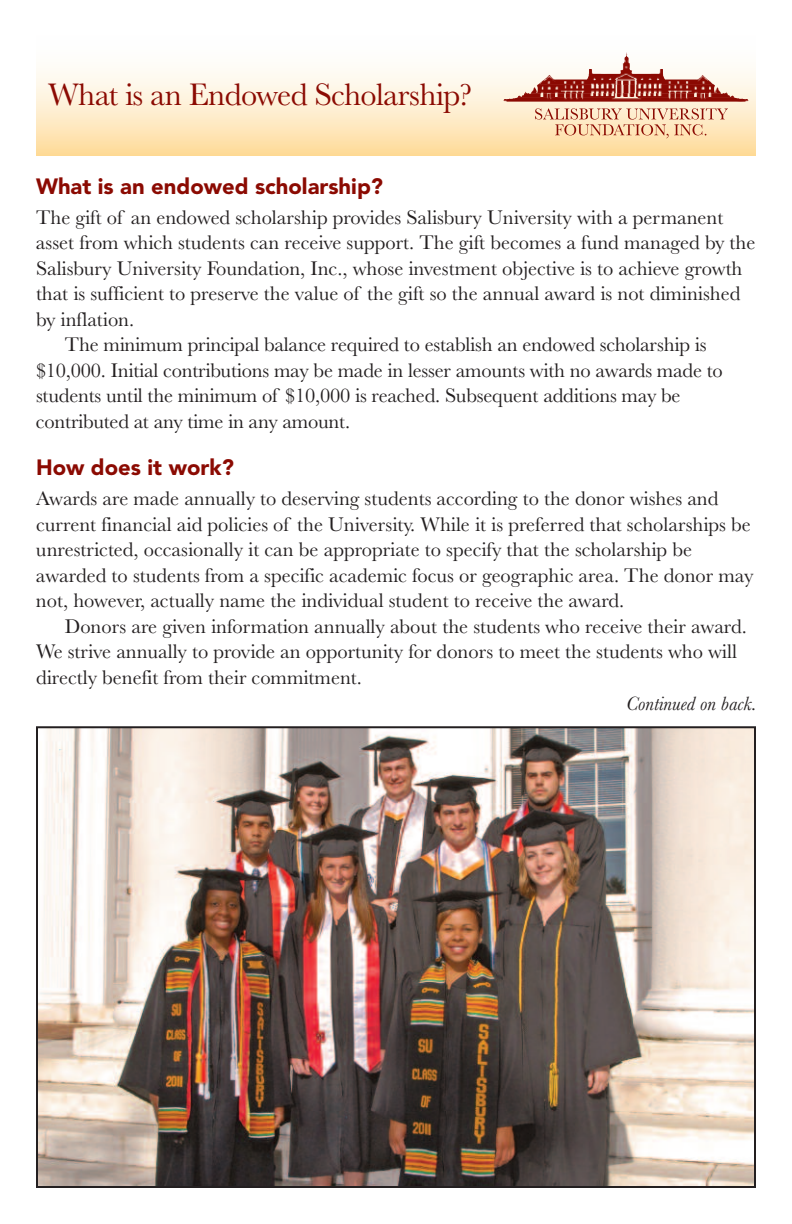
<style>
.page{position:relative;width:792px;height:1224px;background:#fff}
.page>*{position:absolute;margin:0;border:0;box-sizing:border-box;transform-origin:0 0}
.t1{font:32.4px "Baskerville";letter-spacing:-.02em;color:#8b0a02}
.t2{font:900 22px "Avenir LT Com";color:#8b0a02}
.t3{font:20.4px/25.4px "Baskerville";color:#231f20}
.t4{font:italic 20px "Baskerville";color:#231f20}
</style>
<div class="page">
<div style="left:36px;top:36px;width:720px;height:119px;background:linear-gradient(to bottom,#fdffff,#fedfa5)"></div>
<img style="left:503px;top:98px;width:245px;height:3px">
<img style="left:517px;top:93px;width:218px;height:5px">
<img style="left:525px;top:85px;width:202px;height:8px">
<img style="left:538px;top:81px;width:176px;height:4px">
<img style="left:542px;top:52px;width:87px;height:29px">
<svg style="left:535px;top:108px;width:193px;height:30px;background:#ebc5a3"></svg>
<img style="left:39px;top:729px;width:714px;height:456px">
<div style="left:36px;top:726px;width:720px;height:462px;border:2px solid #231f20"></div>
<h1 class="t1" style="left:48px;top:83px;width:426px">What is an Endowed Scholarship?</h1>
<p class="t2" style="left:36px;top:173px;width:349px">What is an endowed scholarship?</p>
<p class="t3" style="left:36px;top:207px;width:689px">The gift of an endowed scholarship provides Salisbury University with a permanent</p>
<p class="t3" style="left:36px;top:232px;width:721px">asset from which students can receive support. The gift becomes a fund managed by the</p>
<p class="t3" style="left:36px;top:258px;width:708px">Salisbury University Foundation, Inc., whose investment objective is to achieve growth</p>
<p class="t3" style="left:36px;top:283px;width:706px">that is sufficient to preserve the value of the gift so the annual award is not diminished</p>
<p class="t3" style="left:36px;top:309px;width:100px">by inflation.</p>
<p class="t3" style="left:65px;top:334px;width:643px">The minimum principal balance required to establish an endowed scholarship is</p>
<p class="t3" style="left:36px;top:360px;width:688px">$10,000. Initial contributions may be made in lesser amounts with no awards made to</p>
<p class="t3" style="left:36px;top:385px;width:646px">students until the minimum of $10,000 is reached. Subsequent additions may be</p>
<p class="t3" style="left:36px;top:411px;width:316px">contributed at any time in any amount.</p>
<p class="t2" style="left:36px;top:454px;width:199px">How does it work?</p>
<p class="t3" style="left:36px;top:488px;width:719px">Awards are made annually to deserving students according to the donor wishes and current financial aid policies of the University. While it is preferred that scholarships be unrestricted, occasionally it can be appropriate to specify that the scholarship be awarded to students from a specific academic focus or geographic area. The donor may not, however, actually name the individual student to receive the award.</p>
<p class="t3" style="left:36px;top:616px;width:713px;text-indent:29px">Donors are given information annually about the students who receive their award.<br>We strive annually to provide an opportunity for donors to meet the students who will directly benefit from their commitment.</p>
<p class="t4" style="left:626px;top:697px;width:132px">Continued on back.</p>
</div>
